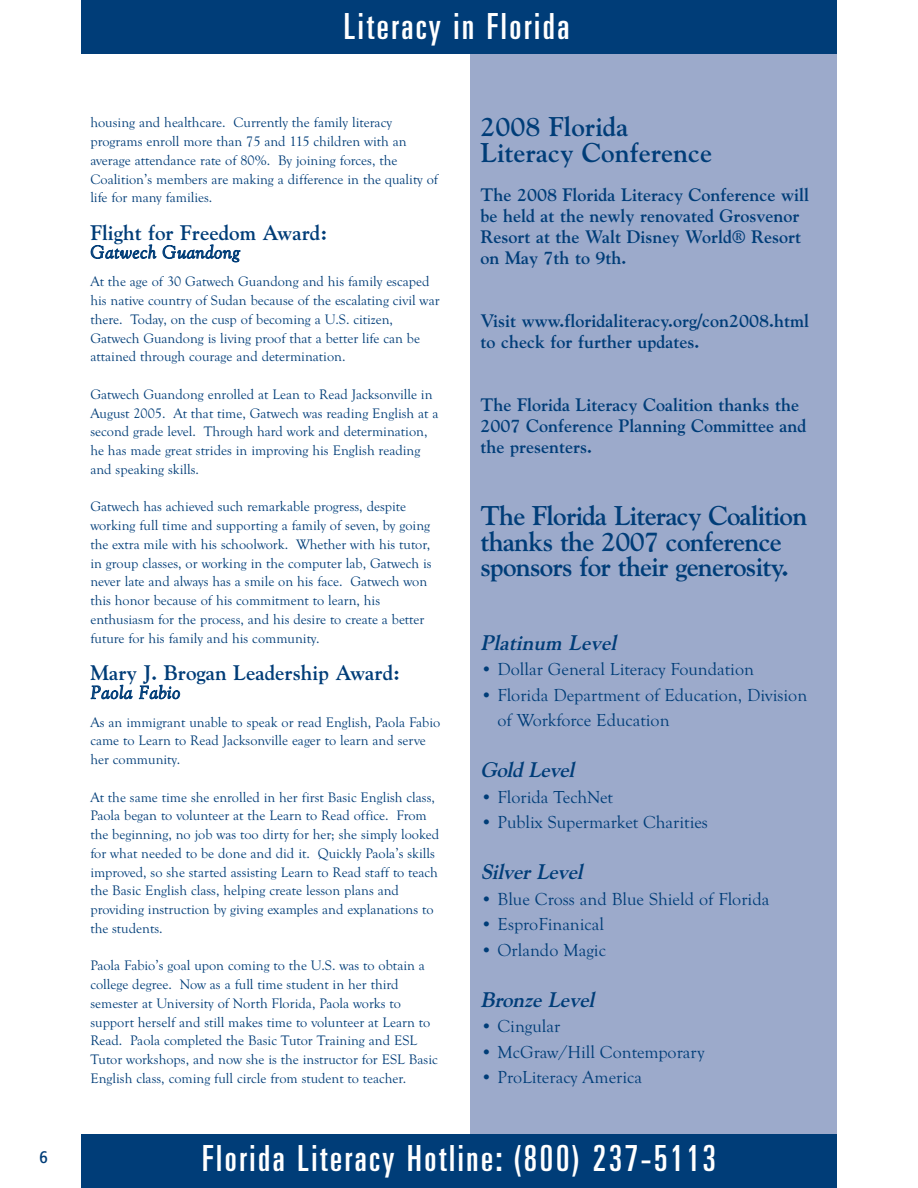
<style>
.page{position:relative;width:918px;height:1188px;background:#fff}
.page>*{position:absolute;margin:0;border:0;box-sizing:border-box;transform-origin:0 0}
.t1{font:ultra-condensed 36px "Univers";letter-spacing:.075em;color:#fff}
.t2{font:700 27px/25.5px "Goudy";letter-spacing:-.03em;color:#003d78}
.t3{font:700 27px/25.5px "Goudy";color:#003d78}
.t4{font:700 21px "Goudy";color:#003d78}
.t5{font:italic 700 21px "Goudy";letter-spacing:-.01em;color:#003d78}
.t6{font:700 18px/21px "Goudy";color:#003d78}
.t7{font:18px/25.5px "Goudy Old Style T";color:#003d78}
.t8{font:italic 18px "Goudy";letter-spacing:.04em;color:#003d78}
.t9{font:condensed 18px "Formata";color:#003d78}
.t10{font:14.25px/18.8px "Goudy Old Style T";color:#003d78}
</style>
<div class="page">
<div style="left:471px;top:41px;width:366px;height:1096px;background:#9caacb"></div>
<div style="left:81px;top:1134px;width:756px;height:54px;background:#003d78"></div>
<div style="left:81px;top:0;width:756px;height:54px;background:#003d78"></div>
<p class="t9" style="left:39px;top:1149px;width:10px">6</p>
<h1 class="t1" style="left:344px;top:13px;width:227px">Literacy in Florida</h1>
<p class="t10" style="left:90px;top:113px;width:349px">housing and healthcare. Currently the family literacy programs enroll more than 75 and 115 children with an average attendance rate of 80%. By joining forces, the Coalition’s members are making a difference in the quality of life for many families.</p>
<h3 class="t4" style="left:90px;top:220px;width:239px">Flight for Freedom Award:</h3>
<p class="t8" style="left:91px;top:242px;width:150px">Gatwech Guandong</p>
<p class="t10" style="left:90px;top:272px;width:351px">At the age of 30 Gatwech Guandong and his family escaped his native country of Sudan because of the escalating civil war there. Today, on the cusp of becoming a U.S. citizen, Gatwech Guandong is living proof that a better life can be attained through courage and determination.</p>
<p class="t10" style="left:90px;top:385px;width:350px">Gatwech Guandong enrolled at Lean to Read Jacksonville in August 2005. At that time, Gatwech was reading English at a second grade level. Through hard work and determination, he has made great strides in improving his English reading and speaking skills.</p>
<p class="t10" style="left:90px;top:497px;width:343px">Gatwech has achieved such remarkable progress, despite working full time and supporting a family of seven, by going the extra mile with his schoolwork. Whether with his tutor, in group classes, or working in the computer lab, Gatwech is never late and always has a smile on his face. Gatwech won this honor because of his commitment to learn, his enthusiasm for the process, and his desire to create a better future for his family and his community.</p>
<h3 class="t4" style="left:90px;top:661px;width:311px">Mary J. Brogan Leadership Award:</h3>
<p class="t8" style="left:91px;top:682px;width:91px">Paola Fabio</p>
<p class="t10" style="left:90px;top:712px;width:351px">As an immigrant unable to speak or read English, Paola Fabio came to Learn to Read Jacksonville eager to learn and serve her community.</p>
<p class="t10" style="left:90px;top:787px;width:350px">At the same time she enrolled in her first Basic English class, Paola began to volunteer at the Learn to Read office. From the beginning, no job was too dirty for her; she simply looked for what needed to be done and did it. Quickly Paola’s skills improved, so she started assisting Learn to Read staff to teach the Basic English class, helping create lesson plans and providing instruction by giving examples and explanations to the students.</p>
<p class="t10" style="left:90px;top:956px;width:349px">Paola Fabio’s goal upon coming to the U.S. was to obtain a college degree. Now as a full time student in her third semester at University of North Florida, Paola works to support herself and still makes time to volunteer at Learn to Read. Paola completed the Basic Tutor Training and ESL Tutor workshops, and now she is the instructor for ESL Basic English class, coming full circle from student to teacher.</p>
<h2 class="t3" style="left:481px;top:114px;width:233px">2008 Florida<br>Literacy Conference</h2>
<p class="t6" style="left:481px;top:185px;width:330px">The 2008 Florida Literacy Conference will be held at the newly renovated Grosvenor Resort at the Walt Disney World® Resort on May 7th to 9th.</p>
<p class="t6" style="left:481px;top:311px;width:330px">Visit www.floridaliteracy.org/con2008.html to check for further updates.</p>
<p class="t6" style="left:481px;top:395px;width:328px">The Florida Literacy Coalition thanks the<br>2007 Conference Planning Committee and the presenters.</p>
<h2 class="t2" style="left:481px;top:503px;width:328px">The Florida Literacy Coalition thanks the 2007 conference sponsors for their generosity.</h2>
<h3 class="t5" style="left:481px;top:630px;width:141px">Platinum Level</h3>
<p class="t7" style="left:481px;top:657px;width:275px">• Dollar General Literacy Foundation</p>
<p class="t7" style="left:497px;top:682px;width:311px;text-indent:-17px">• Florida Department of Education, Division of Workforce Education</p>
<h3 class="t5" style="left:481px;top:758px;width:99px">Gold Level</h3>
<p class="t7" style="left:481px;top:784px;width:134px">• Florida TechNet</p>
<p class="t7" style="left:481px;top:810px;width:229px">• Publix Supermarket Charities</p>
<h3 class="t5" style="left:481px;top:860px;width:107px">Silver Level</h3>
<p class="t7" style="left:481px;top:886px;width:290px">• Blue Cross and Blue Shield of Florida</p>
<p class="t7" style="left:481px;top:912px;width:125px">• EsproFinanical</p>
<p class="t7" style="left:481px;top:937px;width:127px">• Orlando Magic</p>
<h3 class="t5" style="left:481px;top:987px;width:119px">Bronze Level</h3>
<p class="t7" style="left:481px;top:1014px;width:81px">• Cingular</p>
<p class="t7" style="left:481px;top:1039px;width:226px">• McGraw/Hill Contemporary</p>
<p class="t7" style="left:481px;top:1065px;width:163px">• ProLiteracy America</p>
<h1 class="t1" style="left:202px;top:1145px;width:515px">Florida Literacy Hotline: (800) 237-5113</h1>
</div>
